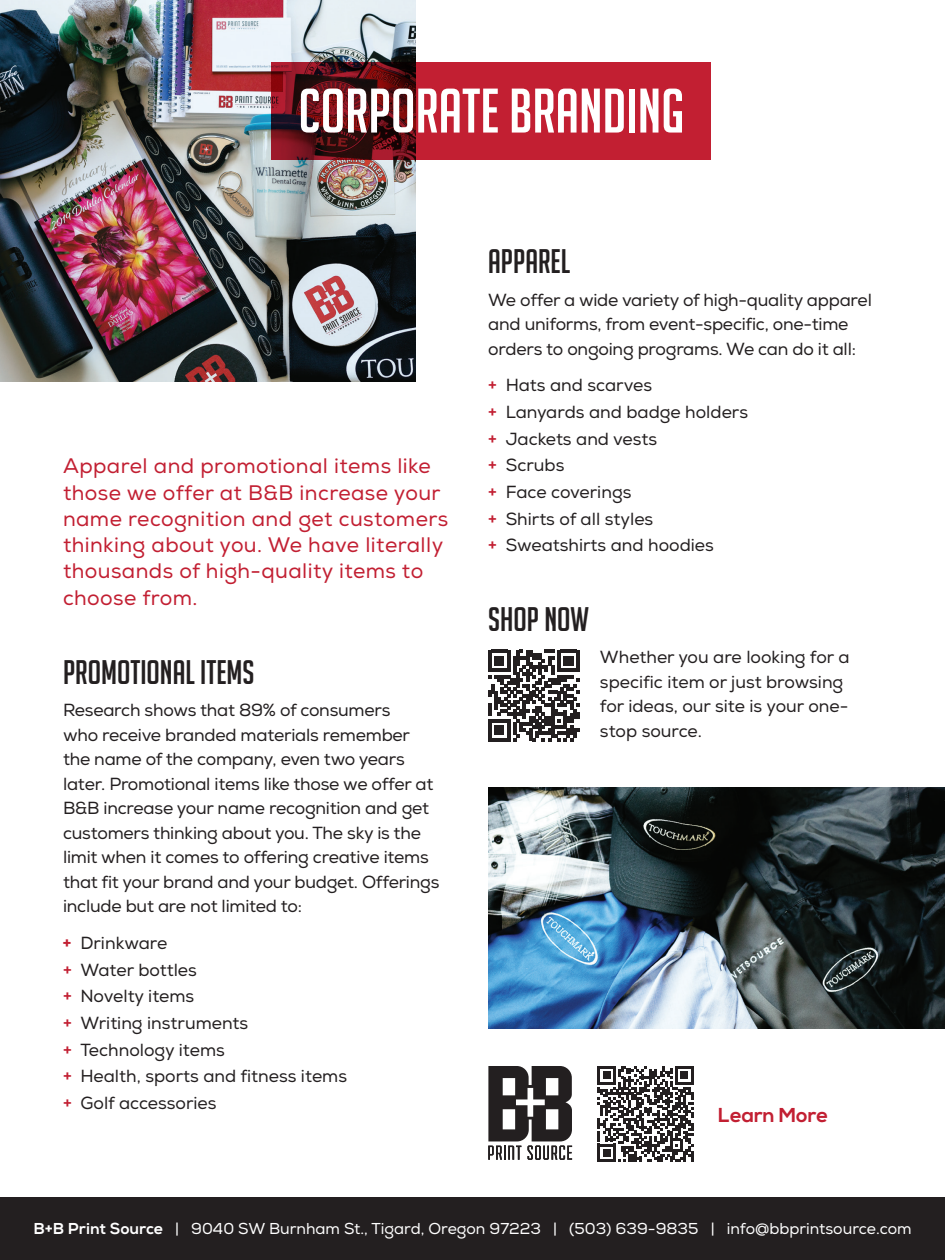
<style>
.page{position:relative;width:945px;height:1260px;background:#fff}
.page>*{position:absolute;margin:0;border:0;box-sizing:border-box;transform-origin:0 0}
.Headline{font:61.25px "Big Noodle Titling";color:#fff}
.Headline-2{font:33.25px "Big Noodle Titling";color:#231f20}
.Intro_Paragraph{font:21px/26.2px "Nexa";letter-spacing:.02em;color:#c21f32}
.Subhead{font:700 20.12px "Nexa";color:#c21f32}
.Body{font:17.5px/24.5px "Nexa";letter-spacing:-.015em;color:#231f20}
.Bullets{font:17.5px "Nexa";color:#231f20}
.Bullets_Last{font:17.5px "Nexa";color:#231f20}
.Social_Links{font:15.75px "Nexa";color:#fff}
.s1{font-weight:700;color:#c21f32}
.s2{font-weight:800}
</style>
<div class="page">
<img style="left:0;top:0;width:416px;height:381px">
<img style="left:488px;top:788px;width:457px;height:240px">
<svg style="left:272px;top:62px;width:439px;height:97px;background:#9f1928"></svg>
<svg style="left:488px;top:650px;width:91px;height:91px"></svg>
<div style="left:0;top:1197px;width:945px;height:63px;background:#231f20"></div>
<svg style="left:598px;top:1066px;width:95px;height:96px"></svg>
<svg style="left:488px;top:1066px;width:84px;height:94px"></svg>
<p class="Headline" style="left:298px;top:78px;width:387px">CORPORATE BRANDING</p>
<p class="Intro_Paragraph" style="left:63px;top:453px;width:387px">Apparel and promotional items like those we offer at B&amp;B increase your name recognition and get customers thinking about you. We have literally thousands of high-quality items to choose from.</p>
<p class="Headline-2" style="left:63px;top:654px;width:193px">PROMOTIONAL ITEMS</p>
<p class="Body" style="left:63px;top:698px;width:378px">Research shows that 89% of consumers<br>who receive branded materials remember the name of the company, even two years later. Promotional items like those we offer at B&amp;B increase your name recognition and get customers thinking about you. The sky is the limit when it comes to offering creative items that fit your brand and your budget. Offerings include but are not limited to:</p>
<p class="Bullets" style="left:63px;top:932px;width:106px"><span class="s1">+</span> Drinkware</p>
<p class="Bullets" style="left:63px;top:959px;width:135px"><span class="s1">+</span> Water bottles</p>
<p class="Bullets" style="left:63px;top:986px;width:133px"><span class="s1">+</span> Novelty items</p>
<p class="Bullets" style="left:63px;top:1012px;width:187px"><span class="s1">+</span> Writing instruments</p>
<p class="Bullets" style="left:63px;top:1039px;width:163px"><span class="s1">+</span> Technology items</p>
<p class="Bullets" style="left:63px;top:1066px;width:286px"><span class="s1">+</span> Health, sports and fitness items</p>
<p class="Bullets" style="left:63px;top:1092px;width:155px"><span class="s1">+</span> Golf accessories</p>
<p class="Headline-2" style="left:488px;top:244px;width:83px">APPAREL</p>
<p class="Body" style="left:488px;top:288px;width:385px">We offer a wide variety of high-quality apparel and uniforms, from event-specific, one-time orders to ongoing programs. We can do it all:</p>
<p class="Bullets" style="left:488px;top:375px;width:165px"><span class="s1">+</span> Hats and scarves</p>
<p class="Bullets" style="left:488px;top:402px;width:261px"><span class="s1">+</span> Lanyards and badge holders</p>
<p class="Bullets" style="left:488px;top:428px;width:170px"><span class="s1">+</span> Jackets and vests</p>
<p class="Bullets" style="left:488px;top:455px;width:78px"><span class="s1">+</span> Scrubs</p>
<p class="Bullets" style="left:488px;top:482px;width:145px"><span class="s1">+</span> Face coverings</p>
<p class="Bullets" style="left:488px;top:508px;width:167px"><span class="s1">+</span> Shirts of all styles</p>
<p class="Bullets_Last" style="left:488px;top:535px;width:227px"><span class="s1">+</span> Sweatshirts and hoodies</p>
<p class="Headline-2" style="left:488px;top:601px;width:102px">SHOP NOW</p>
<p class="Body" style="left:600px;top:645px;width:251px">Whether you are looking for a specific item or just browsing for ideas, our site is your one&shy;stop source.</p>
<p class="Subhead" style="left:718px;top:1103px;width:111px">Learn More</p>
<p class="Social_Links" style="left:33px;top:1219px;width:880px"><span class="s2">B+B Print Source</span> | 9040 SW Burnham St., Tigard, Oregon 97223 | (503) 639-9835 | info@bbprintsource.com</p>
</div>
